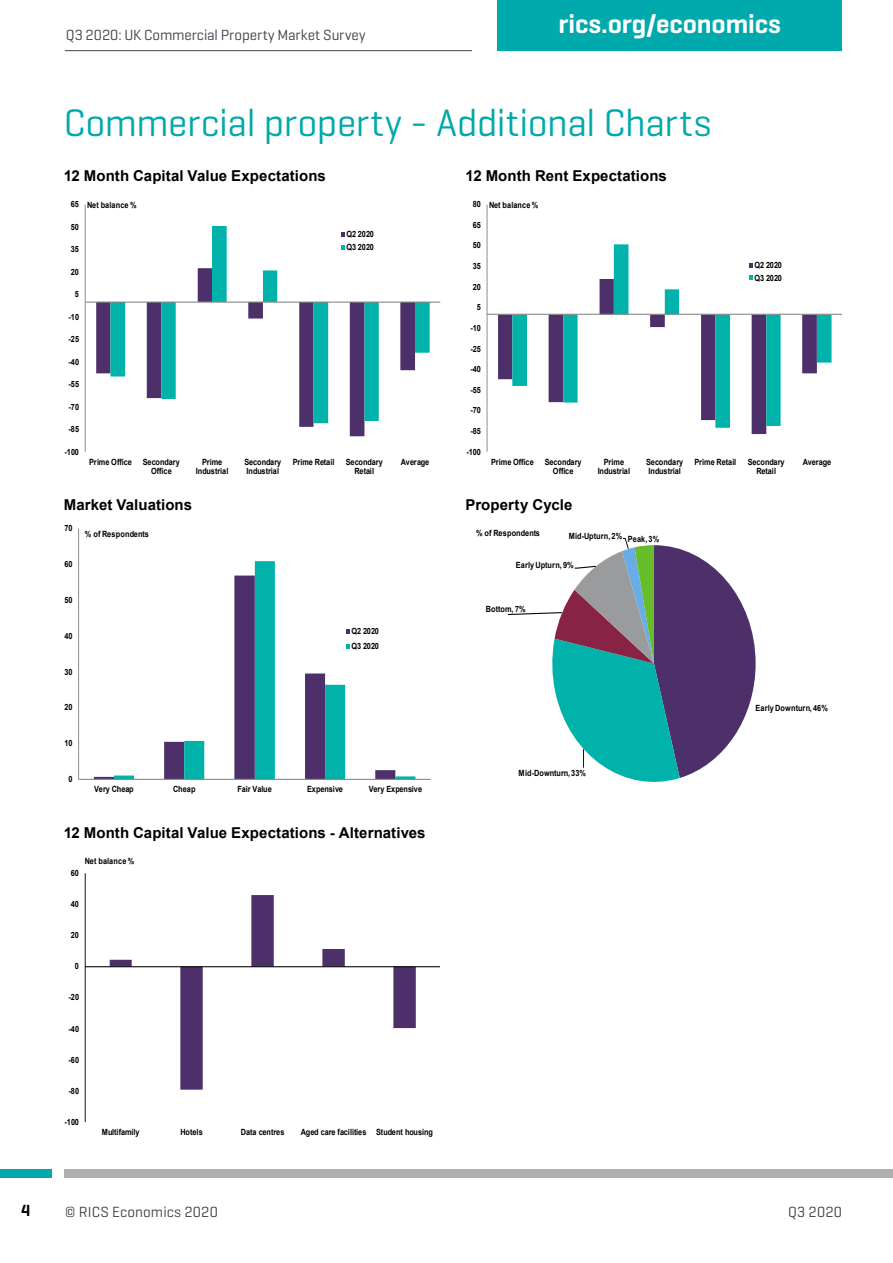
<style>
.page{position:relative;width:893px;height:1263px;background:#fff}
.page>*{position:absolute;margin:0;border:0;box-sizing:border-box;transform-origin:0 0}
.t1{font:39px "Geogrotesque";letter-spacing:-.01em;color:#00a9ab}
.t2{font:600 27px "Geogrotesque";letter-spacing:-.005em;color:#fff}
.t3{font:600 16.5px "Geogrotesque";color:#000}
.t4{font:700 15px "Arial";letter-spacing:.005em;color:#000}
.t5{font:15px "Geogrotesque";letter-spacing:.005em;color:#3d444c}
.t6{font:700 8.55px/9.6px "Arial";letter-spacing:-.015em;color:#000;text-align:center;scale:.86 1}
.t7{font:700 8.55px "Arial";letter-spacing:.02em;color:#000;scale:.86 1}
.t8{font:700 8.55px "Arial";letter-spacing:.015em;color:#000;scale:.86 1}
</style>
<div class="page">
<div style="left:497px;top:0;width:345px;height:51px;background:#00a9ab"></div>
<hr style="left:65px;top:50px;width:407px;height:1px;background:#3d444c">
<div style="left:0;top:1169px;width:51px;height:9px;background:#00a9ab"></div>
<div style="left:64px;top:1169px;width:829px;height:9px;background:#aeaeae"></div>
<svg style="left:96px;top:301px;width:269px;height:135px"></svg>
<svg style="left:110px;top:226px;width:320px;height:197px"></svg>
<hr style="left:85px;top:205px;width:1px;height:247px;background:#868686">
<hr style="left:85px;top:302px;width:355px;height:1px;background:#868686">
<svg style="left:341px;top:232px;width:4px;height:5px"></svg>
<svg style="left:341px;top:245px;width:4px;height:4px"></svg>
<svg style="left:114px;top:561px;width:301px;height:218px"></svg>
<hr style="left:78px;top:529px;width:1px;height:250px;background:#868686">
<hr style="left:79px;top:779px;width:352px;height:1px;background:#868686">
<svg style="left:346px;top:629px;width:4px;height:4px"></svg>
<svg style="left:346px;top:644px;width:4px;height:4px"></svg>
<svg style="left:498px;top:313px;width:269px;height:121px"></svg>
<svg style="left:512px;top:244px;width:319px;height:184px"></svg>
<hr style="left:487px;top:205px;width:1px;height:247px;background:#868686">
<hr style="left:487px;top:314px;width:355px;height:1px;background:#868686">
<svg style="left:749px;top:263px;width:4px;height:4px"></svg>
<svg style="left:749px;top:276px;width:4px;height:4px"></svg>
<svg style="left:507px;top:538px;width:249px;height:244px"></svg>
<svg style="left:110px;top:895px;width:306px;height:195px"></svg>
<hr style="left:85px;top:873px;width:1px;height:249px;background:#000">
<hr style="left:85px;top:966px;width:355px;height:1px;background:#000">
<h3 class="t3" style="left:21px;top:1200px;width:11px">4</h3>
<h3 class="t5" style="left:66px;top:25px;width:301px">Q3 2020: UK Commercial Property Market Survey</h3>
<h2 class="t2" style="left:559px;top:7px;width:224px">rics.org/economics</h2>
<h1 class="t1" style="left:64px;top:98px;width:649px">Commercial property - Additional Charts</h1>
<h3 class="t4" style="left:64px;top:165px;width:264px">12 Month Capital Value Expectations</h3>
<p class="t6" style="left:71px;top:199px;width:11px">65</p>
<p class="t6" style="left:71px;top:222px;width:11px">50</p>
<p class="t6" style="left:71px;top:244px;width:11px">35</p>
<p class="t6" style="left:71px;top:267px;width:11px">20</p>
<p class="t6" style="left:75px;top:289px;width:6px">5</p>
<p class="t6" style="left:69px;top:312px;width:14px">-10</p>
<p class="t6" style="left:69px;top:334px;width:14px">-25</p>
<p class="t6" style="left:69px;top:357px;width:14px">-40</p>
<p class="t6" style="left:69px;top:379px;width:14px">-55</p>
<p class="t6" style="left:69px;top:402px;width:14px">-70</p>
<p class="t6" style="left:69px;top:424px;width:14px">-85</p>
<p class="t6" style="left:65px;top:447px;width:18px">-100</p>
<p class="t7" style="left:87px;top:199px;width:59px">Net balance %</p>
<p class="t6" style="left:346px;top:228px;width:34px;line-height:12.9px;text-align:left">Q2 2020<br>Q3 2020</p>
<p class="t6" style="left:89px;top:457px;width:51px">Prime Office</p>
<p class="t6" style="left:143px;top:457px;width:44px">Secondary<br>Office</p>
<p class="t6" style="left:196px;top:457px;width:39px">Prime<br>Industrial</p>
<p class="t6" style="left:244px;top:457px;width:44px;text-align:left">Secondary<br>Industrial</p>
<p class="t6" style="left:293px;top:457px;width:50px">Prime Retail</p>
<p class="t6" style="left:346px;top:457px;width:44px">Secondary<br>Retail</p>
<p class="t6" style="left:401px;top:457px;width:35px">Average</p>
<h3 class="t4" style="left:64px;top:494px;width:130px">Market Valuations</h3>
<p class="t6" style="left:65px;top:524px;width:11px">70</p>
<p class="t6" style="left:65px;top:559px;width:11px">60</p>
<p class="t6" style="left:65px;top:595px;width:11px">50</p>
<p class="t6" style="left:65px;top:631px;width:11px">40</p>
<p class="t6" style="left:65px;top:667px;width:11px">30</p>
<p class="t6" style="left:65px;top:703px;width:11px">20</p>
<p class="t6" style="left:65px;top:738px;width:11px">10</p>
<p class="t6" style="left:69px;top:774px;width:6px">0</p>
<p class="t7" style="left:85px;top:528px;width:76px">% of Respondents</p>
<p class="t6" style="left:351px;top:623px;width:34px;line-height:15.3px;text-align:left">Q2 2020<br>Q3 2020</p>
<p class="t6" style="left:94px;top:784px;width:48px">Very Cheap</p>
<p class="t6" style="left:173px;top:784px;width:27px">Cheap</p>
<p class="t6" style="left:237px;top:784px;width:42px">Fair Value</p>
<p class="t6" style="left:307px;top:784px;width:43px">Expensive</p>
<p class="t6" style="left:369px;top:784px;width:64px">Very Expensive</p>
<h3 class="t4" style="left:64px;top:822px;width:363px">12 Month Capital Value Expectations - Alternatives</h3>
<p class="t7" style="left:85px;top:855px;width:59px">Net balance %</p>
<p class="t6" style="left:71px;top:868px;width:11px">60</p>
<p class="t6" style="left:71px;top:899px;width:11px">40</p>
<p class="t6" style="left:71px;top:930px;width:11px">20</p>
<p class="t6" style="left:75px;top:961px;width:6px">0</p>
<p class="t6" style="left:69px;top:993px;width:14px">-20</p>
<p class="t6" style="left:69px;top:1024px;width:14px">-40</p>
<p class="t6" style="left:69px;top:1055px;width:14px">-60</p>
<p class="t6" style="left:69px;top:1086px;width:14px">-80</p>
<p class="t6" style="left:65px;top:1117px;width:18px">-100</p>
<p class="t6" style="left:102px;top:1127px;width:45px">Multifamily</p>
<p class="t6" style="left:181px;top:1127px;width:27px">Hotels</p>
<p class="t6" style="left:241px;top:1127px;width:52px">Data centres</p>
<p class="t6" style="left:301px;top:1127px;width:155px">Aged care facilities Student housing</p>
<h3 class="t4" style="left:466px;top:165px;width:203px">12 Month Rent Expectations</h3>
<p class="t6" style="left:473px;top:199px;width:11px">80</p>
<p class="t6" style="left:473px;top:220px;width:11px">65</p>
<p class="t6" style="left:473px;top:241px;width:11px">50</p>
<p class="t6" style="left:473px;top:261px;width:11px">35</p>
<p class="t6" style="left:473px;top:282px;width:11px">20</p>
<p class="t6" style="left:477px;top:303px;width:6px">5</p>
<p class="t6" style="left:470px;top:323px;width:14px">-10</p>
<p class="t6" style="left:470px;top:344px;width:14px">-25</p>
<p class="t6" style="left:470px;top:364px;width:14px">-40</p>
<p class="t6" style="left:470px;top:385px;width:14px">-55</p>
<p class="t6" style="left:470px;top:406px;width:14px">-70</p>
<p class="t6" style="left:470px;top:426px;width:14px">-85</p>
<p class="t6" style="left:466px;top:447px;width:18px">-100</p>
<p class="t7" style="left:489px;top:199px;width:59px">Net balance %</p>
<p class="t6" style="left:754px;top:258px;width:34px;line-height:12.9px;text-align:left">Q2 2020<br>Q3 2020</p>
<p class="t6" style="left:491px;top:457px;width:51px">Prime Office</p>
<p class="t6" style="left:545px;top:457px;width:44px">Secondary<br>Office</p>
<p class="t6" style="left:598px;top:457px;width:39px">Prime<br>Industrial</p>
<p class="t6" style="left:646px;top:457px;width:44px;text-align:left">Secondary<br>Industrial</p>
<p class="t6" style="left:695px;top:457px;width:50px">Prime Retail</p>
<p class="t6" style="left:748px;top:457px;width:44px">Secondary<br>Retail</p>
<p class="t6" style="left:803px;top:457px;width:35px">Average</p>
<h3 class="t4" style="left:466px;top:494px;width:108px">Property Cycle</h3>
<p class="t7" style="left:476px;top:527px;width:76px">% of Respondents</p>
<p class="t7" style="left:569px;top:530px;width:107px">Mid-Upturn, 2% Peak, 3%</p>
<p class="t7" style="left:516px;top:559px;width:69px">Early Upturn, 9%</p>
<p class="t6" style="left:486px;top:605px;width:48px">Bottom, 7%</p>
<p class="t8" style="left:519px;top:767px;width:80px">Mid-Downturn, 33%</p>
<p class="t7" style="left:755px;top:701px;width:86px">Early Downturn, 46%</p>
<h3 class="t5" style="left:65px;top:1202px;width:154px">© RICS Economics 2020</h3>
<h3 class="t5" style="left:788px;top:1202px;width:55px">Q3 2020</h3>
</div>
